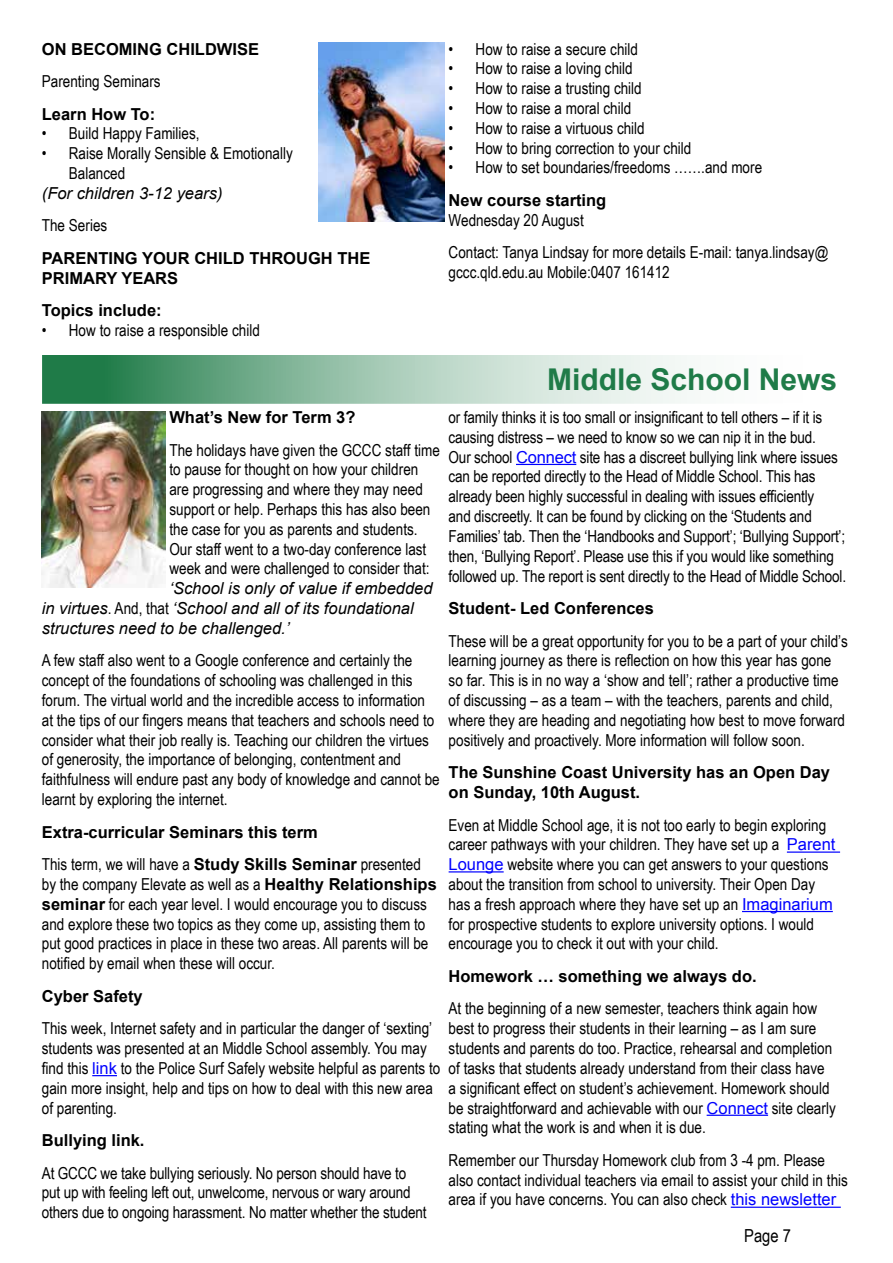
<style>
.page{position:relative;width:893px;height:1263px;background:#fff}
.page>*{position:absolute;margin:0;border:0;box-sizing:border-box;transform-origin:0 0}
.t1{font:700 30px "Arial";color:#1f7b48}
.t2{font:18px "Arial Narrow";color:#000}
.t3{font:16.5px/19.8px "Arial Narrow";color:#000}
.t4{font:700 16.5px/19.8px "Arial";color:#000}
.t5{font:italic 16.5px/19.8px "Arial";color:#000}
.s1{font-family:"Arial Narrow";font-style:normal}
.s2{font-family:"Arial";font-weight:700}
.s3{font-family:"Arial";color:#00f}
</style>
<div class="page">
<img style="left:42px;top:411px;width:123px;height:177px">
<svg style="left:43px;top:355px;width:644px;height:48px;background:#93bfa6"></svg>
<img style="left:318px;top:43px;width:126px;height:178px">
<svg style="left:92px;top:1075px;width:25px;height:1px"></svg>
<hr style="left:516px;top:464px;width:60px;height:1px;background:#00f">
<hr style="left:787px;top:851px;width:53px;height:2px;background:#00f">
<hr style="left:449px;top:871px;width:55px;height:1px;background:#00f">
<hr style="left:742px;top:911px;width:91px;height:1px;background:#00f">
<hr style="left:707px;top:1115px;width:61px;height:1px;background:#00f">
<hr style="left:731px;top:1206px;width:110px;height:2px;background:#00f">
<p class="t4" style="left:42px;top:39px;width:219px">ON BECOMING CHILDWISE</p>
<p class="t3" style="left:42px;top:71px;width:120px">Parenting Seminars</p>
<p class="t4" style="left:42px;top:104px;width:115px">Learn How To:</p>
<p class="t3" style="left:42px;top:123px;width:159px">• Build Happy Families,</p>
<p class="t3" style="left:69px;top:143px;width:226px;text-indent:-27px">• Raise Morally Sensible &amp; Emotionally<br>Balanced</p>
<p class="t5" style="left:42px;top:183px;width:182px">(For children 3-12 years)</p>
<p class="t3" style="left:42px;top:215px;width:67px">The Series</p>
<p class="t4" style="left:42px;top:249px;width:330px">PARENTING YOUR CHILD THROUGH THE<br>PRIMARY YEARS</p>
<p class="t4" style="left:42px;top:301px;width:121px">Topics include:</p>
<p class="t3" style="left:42px;top:320px;width:219px">• How to raise a responsible child</p>
<p class="t3" style="left:449px;top:38px;width:191px">• How to raise a secure child</p>
<p class="t3" style="left:449px;top:58px;width:186px">• How to raise a loving child</p>
<p class="t3" style="left:449px;top:78px;width:195px">• How to raise a trusting child</p>
<p class="t3" style="left:449px;top:98px;width:184px">• How to raise a moral child</p>
<p class="t3" style="left:449px;top:117px;width:198px">• How to raise a virtuous child</p>
<p class="t3" style="left:449px;top:137px;width:244px">• How to bring correction to your child</p>
<p class="t3" style="left:449px;top:157px;width:315px">• How to set boundaries/freedoms …….and more</p>
<p class="t4" style="left:449px;top:191px;width:159px">New course starting</p>
<p class="t3" style="left:449px;top:203px;width:381px;line-height:32.5px">Wednesday 20 August<br>Contact: Tanya Lindsay for more details E-mail: tanya.lindsay@</p>
<p class="t3" style="left:449px;top:262px;width:223px">gccc.qld.edu.au Mobile:0407 161412</p>
<p class="t4" style="left:169px;top:408px;width:188px">What’s New for Term 3?</p>
<p class="t3" style="left:169px;top:439px;width:272px">The holidays have given the GCCC staff time to pause for thought on how your children are progressing and where they may need support or help. Perhaps this has also been the case for you as parents and students.<br>Our staff went to a two-day conference last week and were challenged to consider that:</p>
<p class="t5" style="left:42px;top:579px;width:392px;text-indent:128px">‘School is only of value if embedded in virtues<span class="s1">. And, that</span> ‘School and all of its foundational structures need to be challenged.’</p>
<p class="t3" style="left:42px;top:650px;width:399px">A few staff also went to a Google conference and certainly the concept of the foundations of schooling was challenged in this forum. The virtual world and the incredible access to information at the tips of our fingers means that teachers and schools need to consider what their job really is. Teaching our children the virtues of generosity, the importance of belonging, contentment and faithfulness will endure past any body of knowledge and cannot be learnt by exploring the internet.</p>
<p class="t4" style="left:42px;top:822px;width:278px">Extra-curricular Seminars this term</p>
<p class="t3" style="left:42px;top:854px;width:397px">This term, we will have a <span class="s2">Study Skills Seminar</span> presented by the company Elevate as well as a <span class="s2">Healthy Relationships seminar</span> for each year level. I would encourage you to discuss and explore these two topics as they come up, assisting them to put good practices in place in these two areas. All parents will be notified by email when these will occur.</p>
<p class="t4" style="left:42px;top:986px;width:102px">Cyber Safety</p>
<p class="t3" style="left:42px;top:1018px;width:400px">This week, Internet safety and in particular the danger of ‘sexting’ students was presented at an Middle School assembly. You may find this <span class="s3">link</span> to the Police Surf Safely website helpful as parents to gain more insight, help and tips on how to deal with this new area of parenting.</p>
<p class="t4" style="left:42px;top:1131px;width:104px">Bullying link.</p>
<p class="t3" style="left:42px;top:1162px;width:386px">At GCCC we take bullying seriously. No person should have to put up with feeling left out, unwelcome, nervous or wary around others due to ongoing harassment. No matter whether the student</p>
<h1 class="t1" style="left:547px;top:359px;width:292px">Middle School News</h1>
<p class="t3" style="left:449px;top:407px;width:399px">or family thinks it is too small or insignificant to tell others – if it is causing distress – we need to know so we can nip it in the bud.<br>Our school <span class="s3">Connect</span> site has a discreet bullying link where issues can be reported directly to the Head of Middle School. This has already been highly successful in dealing with issues efficiently<br>and discreetly. It can be found by clicking on the ‘Students and Families’ tab. Then the ‘Handbooks and Support’; ‘Bullying Support’; then, ‘Bullying Report’. Please use this if you would like something followed up. The report is sent directly to the Head of Middle School.</p>
<p class="t4" style="left:449px;top:599px;width:207px">Student- Led Conferences</p>
<p class="t3" style="left:449px;top:630px;width:401px">These will be a great opportunity for you to be a part of your child’s learning journey as there is reflection on how this year has gone so far. This is in no way a ‘show and tell’; rather a productive time of discussing – as a team – with the teachers, parents and child, where they are heading and negotiating how best to move forward positively and proactively. More information will follow soon.</p>
<p class="t4" style="left:449px;top:763px;width:383px">The Sunshine Coast University has an Open Day on Sunday, 10th August.</p>
<p class="t3" style="left:449px;top:814px;width:388px">Even at Middle School age, it is not too early to begin exploring career pathways with your children. They have set up a <span class="s3">Parent Lounge</span> website where you can get answers to your questions about the transition from school to university. Their Open Day has a fresh approach where they have set up an <span class="s3">Imaginarium </span>for prospective students to explore university options. I would encourage you to check it out with your child.</p>
<p class="t4" style="left:449px;top:967px;width:310px">Homework … something we always do.</p>
<p class="t3" style="left:449px;top:998px;width:389px">At the beginning of a new semester, teachers think again how best to progress their students in their learning – as I am sure students and parents do too. Practice, rehearsal and completion of tasks that students already understand from their class have a significant effect on student’s achievement. Homework should be straightforward and achievable with our <span class="s3">Connect</span> site clearly stating what the work is and when it is due.</p>
<p class="t3" style="left:449px;top:1149px;width:401px">Remember our Thursday Homework club from 3 -4 pm. Please also contact individual teachers via email to assist your child in this area if you have concerns. You can also check <span class="s3">this newsletter</span></p>
<p class="t2" style="left:744px;top:1222px;width:48px">Page 7</p>
</div>
